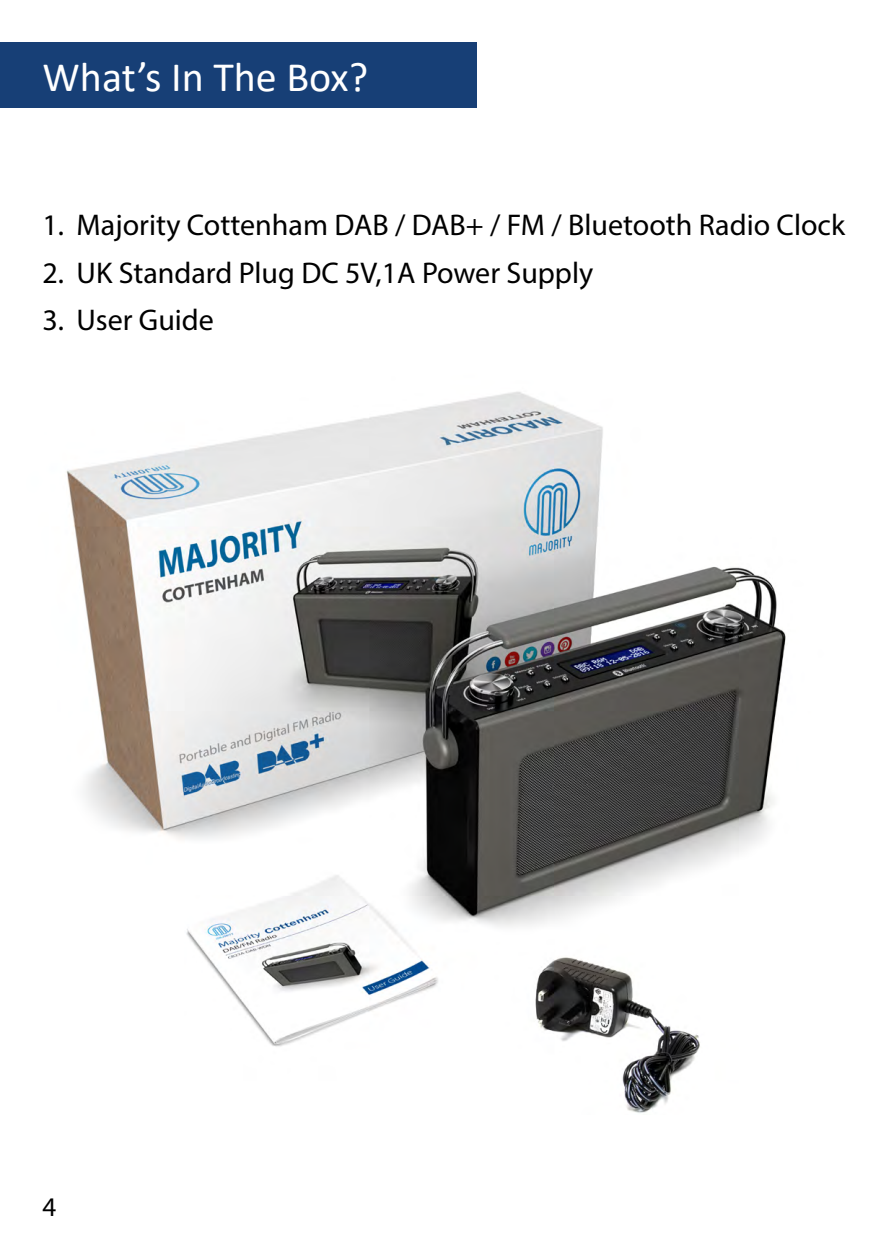
<style>
.page{position:relative;width:893px;height:1259px;background:#fff}
.page>*{position:absolute;margin:0;border:0;box-sizing:border-box;transform-origin:0 0}
.t1{font:42px "Calibri";color:#fff}
.t2{font:30px "Myriad Pro";color:#000}
.t3{font:27px "Myriad Pro";color:#000}
</style>
<div class="page">
<img style="left:66px;top:391px;width:720px;height:722px">
<div style="left:0;top:43px;width:476px;height:65px;background:#173f76"></div>
<h1 class="t1" style="left:43px;top:48px;width:327px">What’s In The Box?</h1>
<p class="t2" style="left:43px;top:207px;width:803px">1. Majority Cottenham DAB / DAB+ / FM / Bluetooth Radio Clock</p>
<p class="t2" style="left:43px;top:254px;width:552px">2. UK Standard Plug DC 5V,1A Power Supply</p>
<p class="t2" style="left:43px;top:302px;width:173px">3. User Guide</p>
<p class="t3" style="left:43px;top:1190px;width:15px">4</p>
</div>
